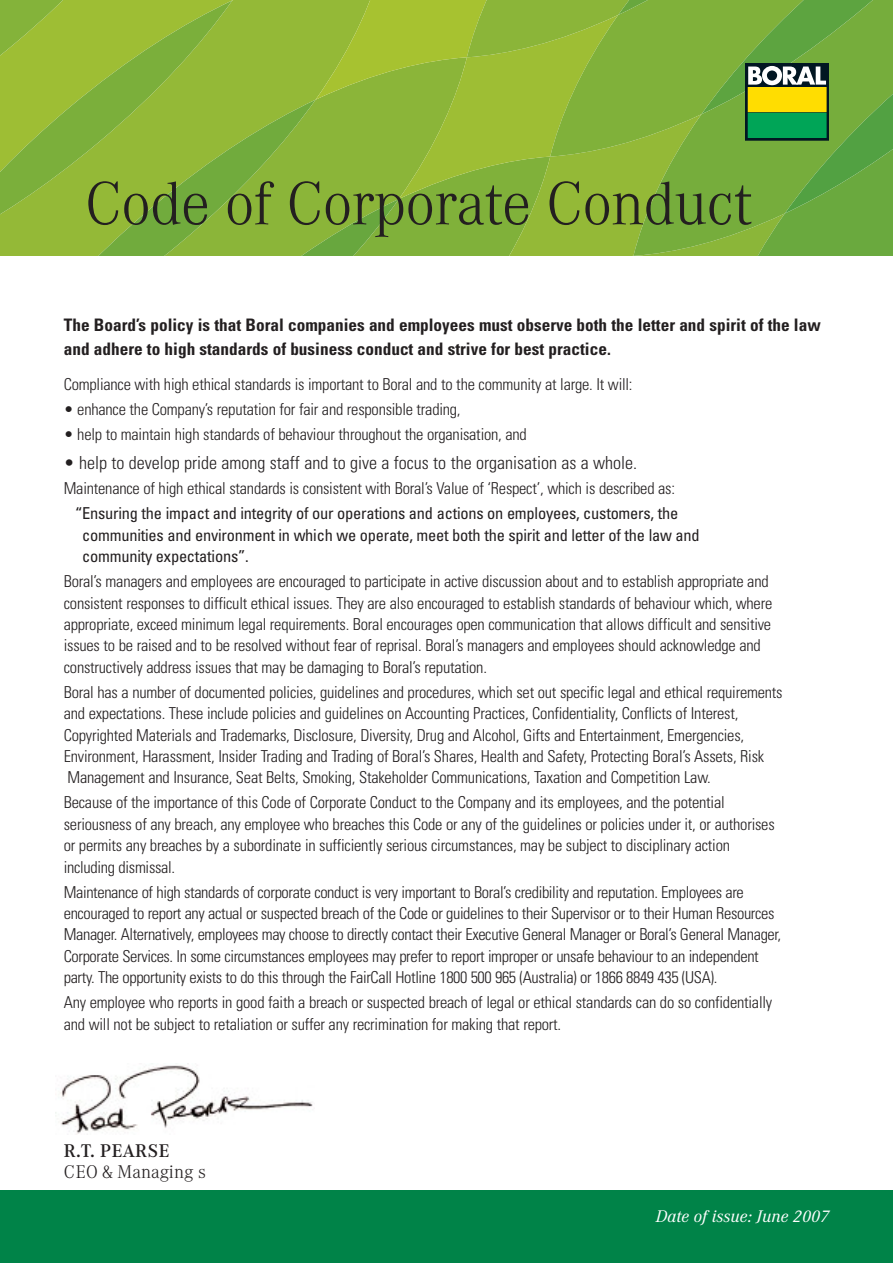
<style>
.page{position:relative;width:893px;height:1263px;background:#fff}
.page>*{position:absolute;margin:0;border:0;box-sizing:border-box;transform-origin:0 0}
.t1{font:300 60px "Corporate ABQ";letter-spacing:-.01em;color:#231f20}
.t2{font:300 condensed 18px "Univers";color:#231f20}
.t3{font:300 18px "Corporate ABQ";color:#231f20}
.t4{font:500 18px "Corporate ABQ";letter-spacing:.02em;color:#231f20}
.t5{font:700 condensed 17.25px/24px "Univers";color:#231f20}
.t6{font:italic 16.5px "Corporate ABQ";color:#fff}
.t7{font:300 condensed 16.35px/21.3px "Univers";letter-spacing:-.015em;color:#231f20}
.t8{font:condensed 16.35px/21.3px "Univers";letter-spacing:-.015em;color:#231f20}
</style>
<div class="page">
<svg style="left:0;top:0;width:893px;height:255px;background:#87b339"></svg>
<div style="left:0;top:1191px;width:893px;height:72px;background:#008348"></div>
<img style="left:60px;top:1065px;width:253px;height:69px">
<h1 class="t1" style="left:85px;top:170px;width:669px">Code of Corporate Conduct</h1>
<p class="t5" style="left:64px;top:315px;width:758px">The Board’s policy is that Boral companies and employees must observe both the letter and spirit of the law and adhere to high standards of business conduct and strive for best practice.</p>
<p class="t7" style="left:64px;top:374px;width:570px">Compliance with high ethical standards is important to Boral and to the community at large. It will:</p>
<p class="t7" style="left:64px;top:400px;width:398px">• enhance the Company’s reputation for fair and responsible trading,</p>
<p class="t7" style="left:64px;top:425px;width:465px">• help to maintain high standards of behaviour throughout the organisation, and</p>
<p class="t2" style="left:64px;top:456px;width:575px">• help to develop pride among staff and to give a focus to the organisation as a whole.</p>
<p class="t7" style="left:64px;top:479px;width:613px">Maintenance of high ethical standards is consistent with Boral’s Value of ‘Respect’, which is described as:</p>
<p class="t8" style="left:82px;top:504px;width:619px;text-indent:-7px">“Ensuring the impact and integrity of our operations and actions on employees, customers, the communities and environment in which we operate, meet both the spirit and letter of the law and community expectations”.</p>
<p class="t7" style="left:64px;top:572px;width:710px">Boral’s managers and employees are encouraged to participate in active discussion about and to establish appropriate and consistent responses to difficult ethical issues. They are also encouraged to establish standards of behaviour which, where appropriate, exceed minimum legal requirements. Boral encourages open communication that allows difficult and sensitive issues to be raised and to be resolved without fear of reprisal. Boral’s managers and employees should acknowledge and constructively address issues that may be damaging to Boral’s reputation.</p>
<p class="t7" style="left:64px;top:683px;width:720px">Boral has a number of documented policies, guidelines and procedures, which set out specific legal and ethical requirements and expectations. These include policies and guidelines on Accounting Practices, Confidentiality, Conflicts of Interest, Copyrighted Materials and Trademarks, Disclosure, Diversity, Drug and Alcohol, Gifts and Entertainment, Emergencies, Environment, Harassment, Insider Trading and Trading of Boral’s Shares, Health and Safety, Protecting Boral’s Assets, Risk Management and Insurance, Seat Belts, Smoking, Stakeholder Communications, Taxation and Competition Law.</p>
<p class="t7" style="left:64px;top:793px;width:712px">Because of the importance of this Code of Corporate Conduct to the Company and its employees, and the potential seriousness of any breach, any employee who breaches this Code or any of the guidelines or policies under it, or authorises or permits any breaches by a subordinate in sufficiently serious circumstances, may be subject to disciplinary action including dismissal.</p>
<p class="t7" style="left:64px;top:883px;width:719px">Maintenance of high standards of corporate conduct is very important to Boral’s credibility and reputation. Employees are encouraged to report any actual or suspected breach of the Code or guidelines to their Supervisor or to their Human Resources Manager. Alternatively, employees may choose to directly contact their Executive General Manager or Boral’s General Manager, Corporate Services. In some circumstances employees may prefer to report improper or unsafe behaviour to an independent party. The opportunity exists to do this through the FairCall Hotline 1800 500 965 (Australia) or 1866 8849 435 (USA).</p>
<p class="t7" style="left:64px;top:993px;width:710px">Any employee who reports in good faith a breach or suspected breach of legal or ethical standards can do so confidentially and will not be subject to retaliation or suffer any recrimination for making that report.</p>
<p class="t4" style="left:64px;top:1141px;width:107px">R.T. PEARSE</p>
<p class="t3" style="left:64px;top:1162px;width:144px">CEO &amp; Managing s</p>
<p class="t6" style="left:656px;top:1206px;width:175px">Date of issue: June 2007</p>
</div>
